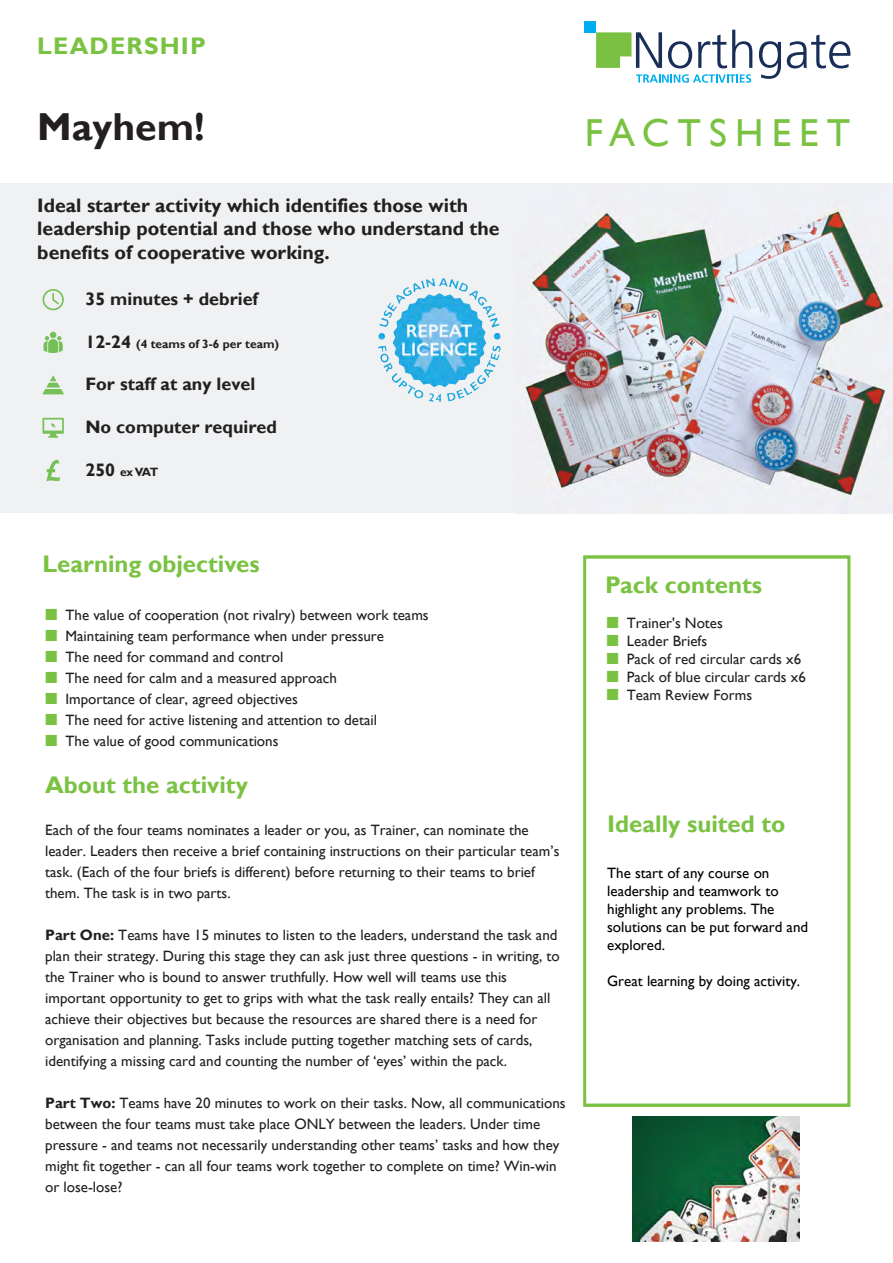
<style>
.page{position:relative;width:893px;height:1263px;background:#fff}
.page>*{position:absolute;margin:0;border:0;box-sizing:border-box;transform-origin:0 0}
.t1{font:39px "Gill Sans";letter-spacing:.21em;color:#7ac242}
.t2{font:700 39px "Gill Sans";color:#231f20}
.t3{font:700 24px "Gill Sans";color:#7ac242}
.t4{font:700 24px "Gill Sans";letter-spacing:.05em;color:#7ac242}
.t5{font:700 19.5px/23.4px "Gill Sans";color:#231f20}
.t6{font:700 18px "Gill Sans";color:#231f20}
.t7{font:15px/21px "Gill Sans";color:#231f20}
.t8{font:15px/18px "Gill Sans";color:#000}
.t9{font:700 12px "Gill Sans";color:#231f20}
.s1{font-size:18px}
.s2{font-family:"Arial";font-size:24px;color:#7ac242}
.s3{font-weight:700}
</style>
<div class="page">
<div style="left:583px;top:555px;width:267px;height:552px;border:3px solid #7ac242"></div>
<div style="left:0;top:183px;width:893px;height:329px;background:#f0f1f2"></div>
<svg style="left:668px;top:41px;width:24px;height:27px"></svg>
<svg style="left:698px;top:30px;width:54px;height:38px"></svg>
<svg style="left:759px;top:41px;width:22px;height:38px"></svg>
<svg style="left:787px;top:35px;width:63px;height:33px"></svg>
<svg style="left:596px;top:32px;width:66px;height:36px"></svg>
<div style="left:585px;top:21px;width:11px;height:11px;background:#00aeef"></div>
<svg style="left:636px;top:74px;width:115px;height:9px"></svg>
<img style="left:516px;top:209px;width:376px;height:304px">
<svg style="left:44px;top:332px;width:19px;height:21px"></svg>
<svg style="left:43px;top:376px;width:21px;height:18px"></svg>
<svg style="left:43px;top:418px;width:21px;height:20px"></svg>
<svg style="left:43px;top:289px;width:21px;height:21px"></svg>
<svg style="left:47px;top:460px;width:13px;height:21px"></svg>
<img style="left:378px;top:278px;width:123px;height:124px">
<img style="left:632px;top:1116px;width:167px;height:126px">
<p class="t4" style="left:37px;top:31px;width:170px">LEADERSHIP</p>
<p class="t2" style="left:37px;top:103px;width:169px">Mayhem!</p>
<p class="t5" style="left:37px;top:194px;width:464px">Ideal starter activity which identifies those with leadership potential and those who understand the benefits of cooperative working.</p>
<p class="t6" style="left:85px;top:288px;width:174px">35 minutes + debrief</p>
<p class="t9" style="left:85px;top:336px;width:195px"><span class="s1">12-24</span> (4 teams of 3-6 per team)</p>
<p class="t6" style="left:85px;top:373px;width:171px">For staff at any level</p>
<p class="t6" style="left:85px;top:416px;width:193px">No computer required</p>
<p class="t9" style="left:85px;top:465px;width:75px"><span class="s1">250</span> ex VAT</p>
<p class="t1" style="left:585px;top:111px;width:267px">FACTSHEET</p>
<p class="t3" style="left:43px;top:549px;width:219px">Learning objectives</p>
<p class="t7" style="left:44px;top:604px;width:386px"><span class="s2">■</span> The value of cooperation (not rivalry) between work teams</p>
<p class="t7" style="left:44px;top:625px;width:341px"><span class="s2">■</span> Maintaining team performance when under pressure</p>
<p class="t7" style="left:44px;top:646px;width:241px"><span class="s2">■</span> The need for command and control</p>
<p class="t7" style="left:44px;top:667px;width:294px"><span class="s2">■</span> The need for calm and a measured approach</p>
<p class="t7" style="left:44px;top:688px;width:255px"><span class="s2">■</span> Importance of clear, agreed objectives</p>
<p class="t7" style="left:44px;top:709px;width:334px"><span class="s2">■</span> The need for active listening and attention to detail</p>
<p class="t7" style="left:44px;top:730px;width:236px"><span class="s2">■</span> The value of good communications</p>
<p class="t3" style="left:45px;top:771px;width:204px">About the activity</p>
<p class="t7" style="left:45px;top:820px;width:516px">Each of the four teams nominates a leader or you, as Trainer, can nominate the leader. Leaders then receive a brief containing instructions on their particular team’s task. (Each of the four briefs is different) before returning to their teams to brief them. The task is in two parts.</p>
<p class="t7" style="left:45px;top:925px;width:516px"><span class="s3">Part One:</span> Teams have 15 minutes to listen to the leaders, understand the task and plan their strategy. During this stage they can ask just three questions - in writing, to the Trainer who is bound to answer truthfully. How well will teams use this important opportunity to get to grips with what the task really entails? They can all achieve their objectives but because the resources are shared there is a need for organisation and planning. Tasks include putting together matching sets of cards, identifying a missing card and counting the number of ‘eyes’ within the pack.</p>
<p class="t7" style="left:45px;top:1093px;width:522px"><span class="s3">Part Two:</span> Teams have 20 minutes to work on their tasks. Now, all communications between the four teams must take place ONLY between the leaders. Under time pressure - and teams not necessarily understanding other teams’ tasks and how they might fit together - can all four teams work together to complete on time? Win-win or lose-lose?</p>
<p class="t3" style="left:605px;top:571px;width:158px">Pack contents</p>
<p class="t7" style="left:606px;top:613px;width:119px"><span class="s2">■</span> Trainer's Notes</p>
<p class="t7" style="left:606px;top:631px;width:103px"><span class="s2">■</span> Leader Briefs</p>
<p class="t7" style="left:606px;top:649px;width:197px"><span class="s2">■</span> Pack of red circular cards x6</p>
<p class="t7" style="left:606px;top:667px;width:202px"><span class="s2">■</span> Pack of blue circular cards x6</p>
<p class="t7" style="left:606px;top:685px;width:148px"><span class="s2">■</span> Team Review Forms</p>
<p class="t3" style="left:607px;top:810px;width:180px">Ideally suited to</p>
<p class="t8" style="left:607px;top:864px;width:202px">The start of any course on leadership and teamwork to highlight any problems. The solutions can be put forward and explored.</p>
<p class="t8" style="left:607px;top:972px;width:194px">Great learning by doing activity.</p>
</div>
